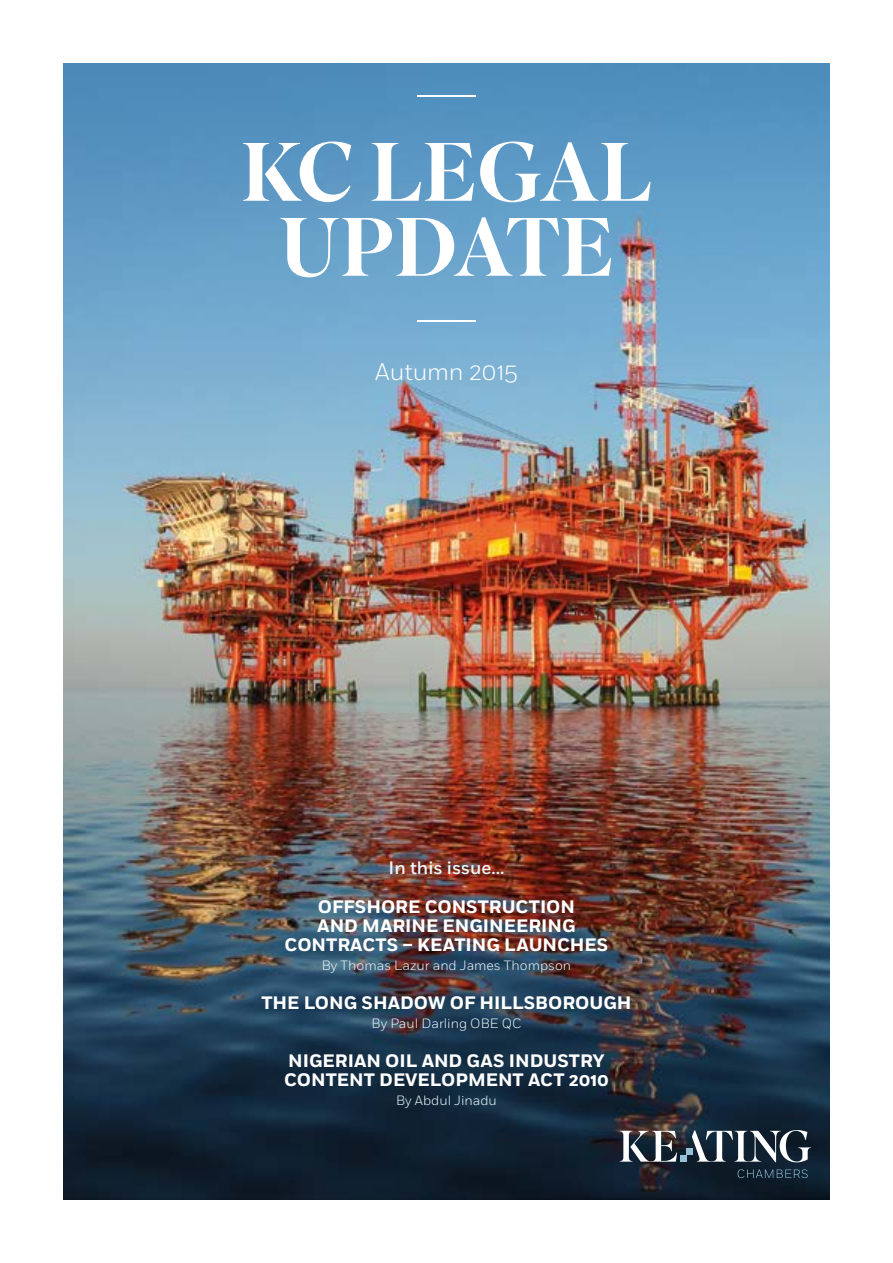
<style>
.page{position:relative;width:893px;height:1263px;background:#fff}
.page>*{position:absolute;margin:0;border:0;box-sizing:border-box;transform-origin:0 0}
.t1{font:500 82.5px/75px "Superior Title";letter-spacing:.005em;color:#fff;text-align:center}
.t2{font:300 24px "Fort";color:#fff}
.t3{font:700 18px/19.2px "Fort";color:#fff;text-align:center}
.t4{font:500 18px "Fort";color:#eaf6fb}
.t5{font:300 13.5px "Fort";color:#eaf6fb}
</style>
<div class="page">
<img style="left:64px;top:64px;width:765px;height:1135px">
<svg style="left:738px;top:1169px;width:70px;height:9px"></svg>
<svg style="left:620px;top:1131px;width:57px;height:30px"></svg>
<svg style="left:692px;top:1130px;width:119px;height:32px"></svg>
<div style="left:687px;top:1148px;width:6px;height:7px;background:#96c2d7"></div>
<div style="left:680px;top:1155px;width:7px;height:7px;background:#96c2d7"></div>
<h1 class="t1" style="left:241px;top:63px;width:413px">—<br>KC LEGAL<br>UPDATE</h1>
<h1 class="t1" style="left:413px;top:288px;width:68px">—</h1>
<h2 class="t2" style="left:375px;top:357px;width:144px">Autumn 2015</h2>
<p class="t4" style="left:389px;top:857px;width:117px">In this issue...</p>
<p class="t3" style="left:285px;top:897px;width:325px">OFFSHORE CONSTRUCTION<br>AND MARINE ENGINEERING<br>CONTRACTS – KEATING LAUNCHES</p>
<p class="t5" style="left:322px;top:958px;width:251px">By Thomas Lazur and James Thompson</p>
<p class="t3" style="left:261px;top:994px;width:372px">THE LONG SHADOW OF HILLSBOROUGH</p>
<p class="t5" style="left:371px;top:1015px;width:151px">By Paul Darling OBE QC</p>
<p class="t3" style="left:284px;top:1051px;width:326px;text-align:left">NIGERIAN OIL AND GAS INDUSTRY<br>CONTENT DEVELOPMENT ACT 2010</p>
<p class="t5" style="left:396px;top:1092px;width:102px">By Abdul Jinadu</p>
</div>
